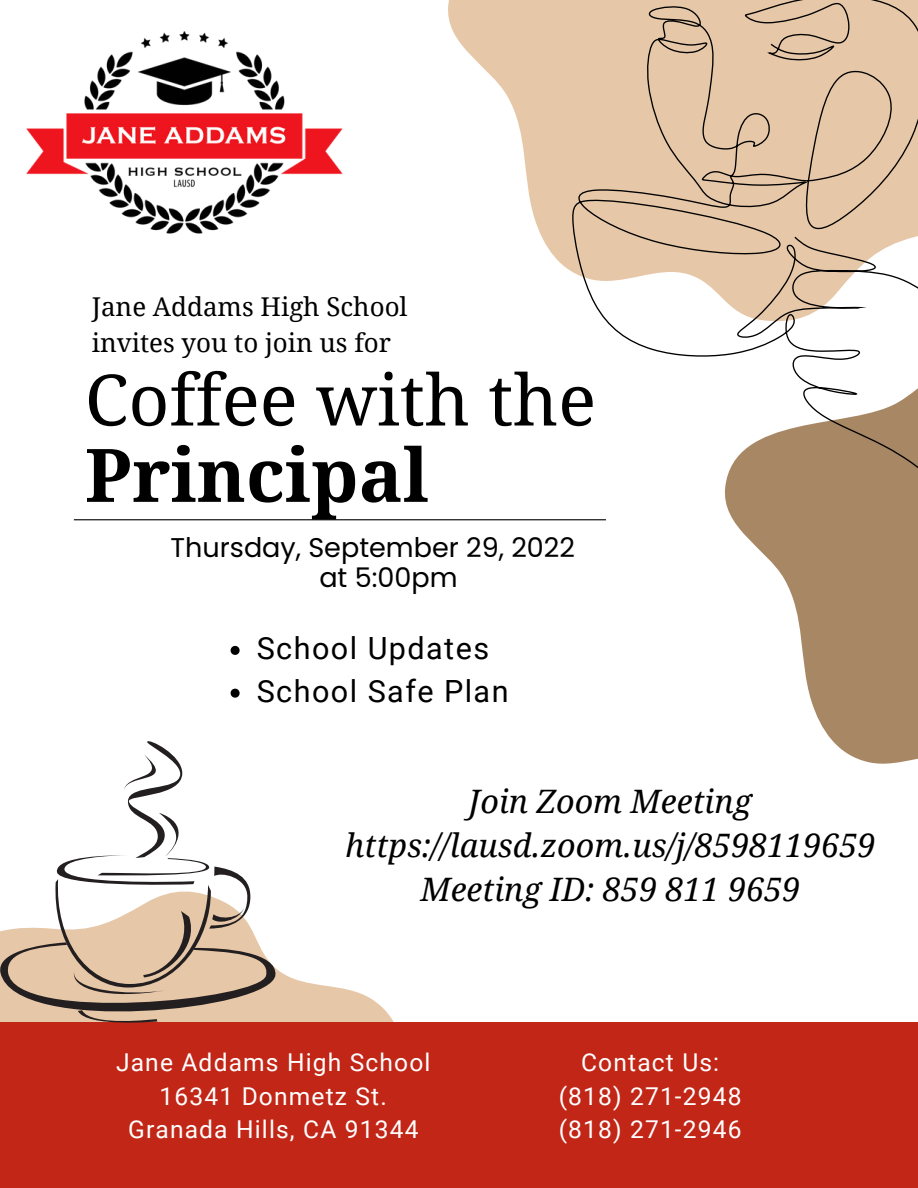
<style>
.page{position:relative;width:918px;height:1188px;background:#fff}
.page>*{position:absolute;margin:0;border:0;box-sizing:border-box;transform-origin:0 0}
.t1{font:700 73.95px "Droid Serif";color:#000}
.t2{font:70.95px "Droid Serif";color:#000}
.t3{font:italic 32.25px/44.1px "Droid Serif";color:#000;text-align:center}
.t4{font:30.6px/42.8px "Roboto";letter-spacing:.045em;color:#000}
.t5{font:27px/29.1px "Poppins";color:#000}
.t6{font:25.95px/36px "Droid Serif";color:#000}
.t7{font:24.6px/33.8px "Roboto";letter-spacing:.05em;color:#fff;text-align:center}
</style>
<div class="page">
<svg style="left:448px;top:0;width:123px;height:271px;fill:#e7c9ab"></svg>
<svg style="left:741px;top:531px;width:177px;height:233px;fill:#a88764"></svg>
<svg style="left:571px;top:0;width:347px;height:531px"></svg>
<svg style="left:275px;top:967px;width:119px;height:55px;fill:#e6c7a7"></svg>
<div style="left:0;top:1022px;width:918px;height:166px;background:#c22617"></div>
<hr style="left:74px;top:519px;width:532px;height:1px;background:#000">
<img style="left:26px;top:31px;width:317px;height:203px">
<svg style="left:0;top:741px;width:275px;height:282px"></svg>
<svg style="left:231px;top:646px;width:9px;height:9px"></svg>
<svg style="left:231px;top:689px;width:9px;height:9px"></svg>
<p class="t6" style="left:92px;top:289px;width:317px">Jane Addams High School invites you to join us for</p>
<h2 class="t2" style="left:85px;top:360px;width:513px">Coffee with the</h2>
<h1 class="t1" style="left:85px;top:433px;width:345px">Principal</h1>
<p class="t5" style="left:319px;top:533px;width:257px;text-indent:-149px">Thursday, September 29, 2022 at 5:00pm</p>
<p class="t4" style="left:257px;top:628px;width:253px">School Updates<br>School Safe Plan</p>
<h3 class="t3" style="left:345px;top:780px;width:532px">Join Zoom Meeting https://lausd.zoom.us/j/8598119659<br>Meeting ID: 859 811 9659</h3>
<p class="t7" style="left:116px;top:1046px;width:316px">Jane Addams High School<br>16341 Donmetz St.<br>Granada Hills, CA 91344</p>
<p class="t7" style="left:559px;top:1046px;width:184px">Contact Us: (818) 271-2948 (818) 271-2946</p>
</div>
